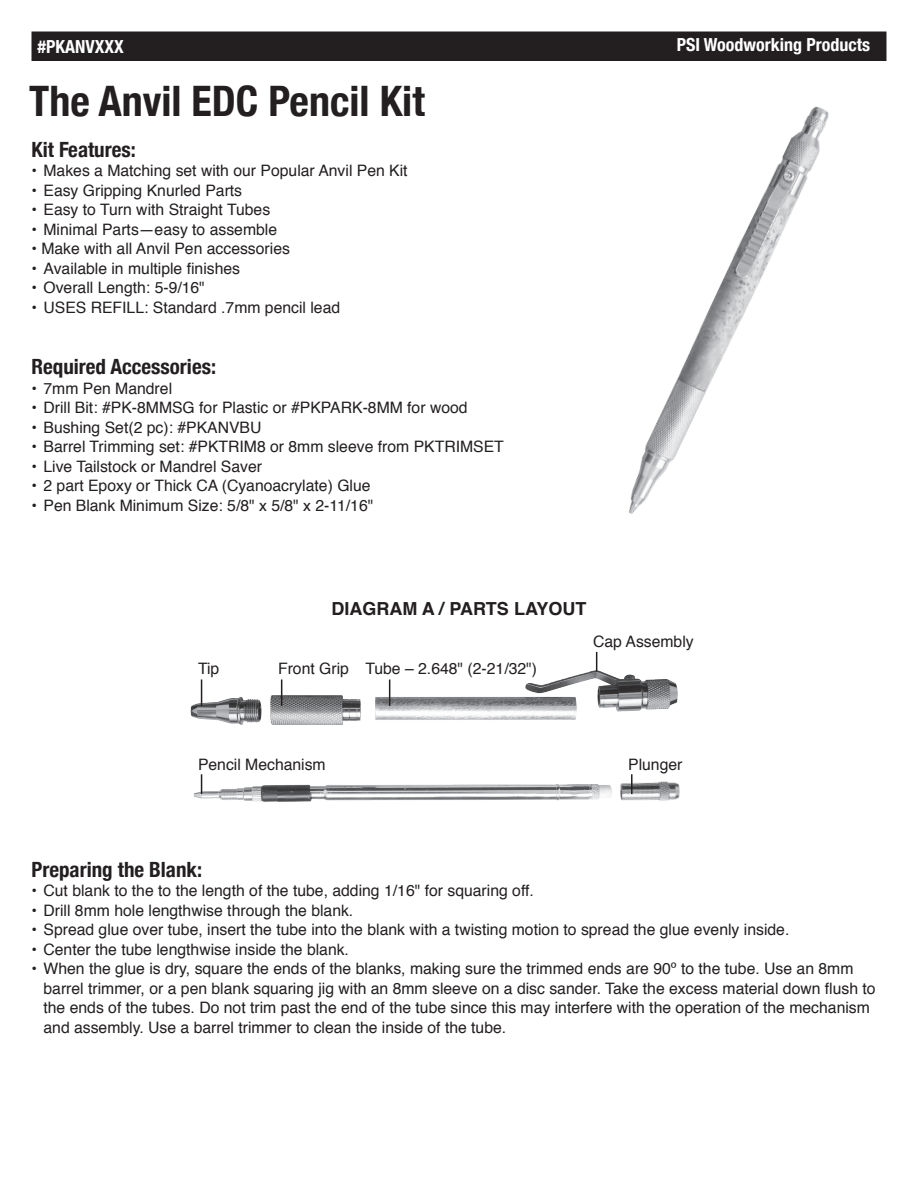
<style>
.page{position:relative;width:918px;height:1188px;background:#fff}
.page>*{position:absolute;margin:0;border:0;box-sizing:border-box;transform-origin:0 0}
.t1{font:700 condensed 42px "Helvetica Neue";color:#231f20}
.t2{font:700 condensed 21px "Helvetica Neue";color:#231f20}
.t3{font:700 condensed 18px "Helvetica Neue";color:#fff}
.t4{font:700 18px "Helvetica";color:#231f20}
.t5{font:15.75px/19.5px "Helvetica";color:#231f20}
</style>
<div class="page">
<div style="left:32px;top:32px;width:854px;height:28px;background:#231f20"></div>
<div style="left:32px;top:32px;width:854px;height:29px;border:2px solid #231f20"></div>
<img style="left:629px;top:106px;width:200px;height:408px">
<img style="left:190px;top:651px;width:488px;height:74px">
<img style="left:194px;top:774px;width:418px;height:28px">
<img style="left:620px;top:781px;width:60px;height:20px">
<svg style="left:201px;top:680px;width:1px;height:26px"></svg>
<svg style="left:201px;top:774px;width:1px;height:20px"></svg>
<hr style="left:631px;top:774px;width:2px;height:20px;background:#231f20">
<svg style="left:281px;top:680px;width:1px;height:26px"></svg>
<svg style="left:389px;top:680px;width:1px;height:26px"></svg>
<svg style="left:596px;top:652px;width:1px;height:20px"></svg>
<p class="t3" style="left:38px;top:32px;width:88px">#PKANVXXX</p>
<p class="t3" style="left:677px;top:29px;width:195px">PSI Woodworking Products</p>
<h1 class="t1" style="left:29px;top:66px;width:397px">The Anvil EDC Pencil Kit</h1>
<h2 class="t2" style="left:32px;top:132px;width:106px">Kit Features:</h2>
<p class="t5" style="left:32px;top:162px;width:378px">• Makes a Matching set with our Popular Anvil Pen Kit</p>
<p class="t5" style="left:32px;top:181px;width:212px">• Easy Gripping Knurled Parts</p>
<p class="t5" style="left:32px;top:201px;width:240px">• Easy to Turn with Straight Tubes</p>
<p class="t5" style="left:32px;top:220px;width:247px">• Minimal Parts—easy to assemble</p>
<p class="t5" style="left:32px;top:240px;width:260px">• Make with all Anvil Pen accessories</p>
<p class="t5" style="left:32px;top:259px;width:210px">• Available in multiple finishes</p>
<p class="t5" style="left:32px;top:279px;width:175px">• Overall Length: 5-9/16"</p>
<p class="t5" style="left:32px;top:298px;width:310px">• USES REFILL: Standard .7mm pencil lead</p>
<h2 class="t2" style="left:32px;top:349px;width:186px">Required Accessories:</h2>
<p class="t5" style="left:32px;top:379px;width:142px">• 7mm Pen Mandrel</p>
<p class="t5" style="left:32px;top:398px;width:438px">• Drill Bit: #PK-8MMSG for Plastic or #PKPARK-8MM for wood</p>
<p class="t5" style="left:32px;top:418px;width:231px">• Bushing Set(2 pc): #PKANVBU</p>
<p class="t5" style="left:32px;top:437px;width:474px">• Barrel Trimming set: #PKTRIM8 or 8mm sleeve from PKTRIMSET</p>
<p class="t5" style="left:32px;top:457px;width:232px">• Live Tailstock or Mandrel Saver</p>
<p class="t5" style="left:32px;top:476px;width:341px">• 2 part Epoxy or Thick CA (Cyanoacrylate) Glue</p>
<p class="t5" style="left:32px;top:496px;width:343px">• Pen Blank Minimum Size: 5/8" x 5/8" x 2-11/16"</p>
<p class="t4" style="left:332px;top:594px;width:256px">DIAGRAM A / PARTS LAYOUT</p>
<p class="t5" style="left:198px;top:659px;width:23px">Tip</p>
<p class="t5" style="left:278px;top:659px;width:260px">Front Grip Tube – 2.648" (2-21/32")</p>
<p class="t5" style="left:593px;top:632px;width:102px">Cap Assembly</p>
<p class="t5" style="left:198px;top:755px;width:129px">Pencil Mechanism</p>
<p class="t5" style="left:628px;top:755px;width:56px">Plunger</p>
<h2 class="t2" style="left:32px;top:852px;width:172px">Preparing the Blank:</h2>
<p class="t5" style="left:32px;top:882px;width:504px">• Cut blank to the to the length of the tube, adding 1/16" for squaring off.</p>
<p class="t5" style="left:32px;top:901px;width:323px">• Drill 8mm hole lengthwise through the blank.</p>
<p class="t5" style="left:32px;top:921px;width:759px">• Spread glue over tube, insert the tube into the blank with a twisting motion to spread the glue evenly inside.</p>
<p class="t5" style="left:32px;top:940px;width:319px">• Center the tube lengthwise inside the blank.</p>
<p class="t5" style="left:44px;top:960px;width:834px;text-indent:-12px">• When the glue is dry, square the ends of the blanks, making sure the trimmed ends are 90º to the tube. Use an 8mm barrel trimmer, or a pen blank squaring jig with an 8mm sleeve on a disc sander. Take the excess material down flush to the ends of the tubes. Do not trim past the end of the tube since this may interfere with the operation of the mechanism and assembly. Use a barrel trimmer to clean the inside of the tube.</p>
</div>
